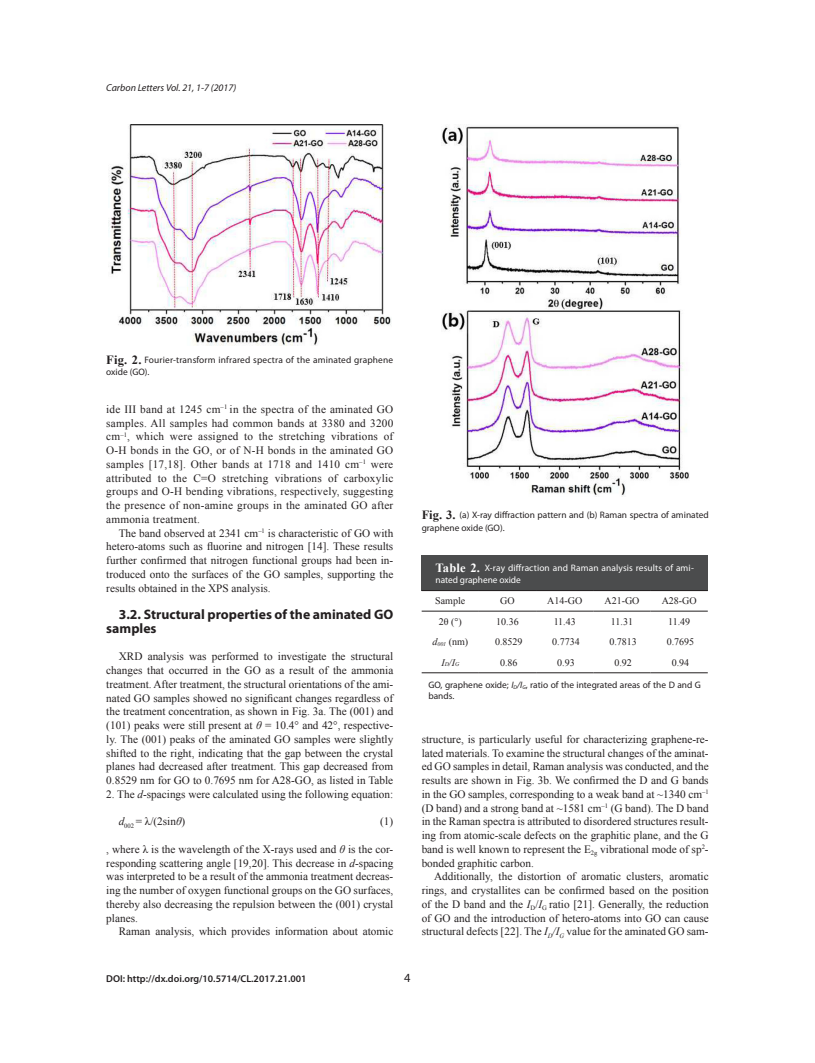
<style>
.page{position:relative;width:815px;height:1063px;background:#fff}
.page>*{position:absolute;margin:0;border:0;box-sizing:border-box;transform-origin:0 0}
.본문중-1{font:700 13.75px/13.8px "Myriad Pro";color:#231f20}
.t1{font:12.5px "Myriad Pro";color:#231f20}
.본문{font:11.25px/13.8px "Times New Roman";color:#231f20;text-align:justify}
.Cellboby{font:10px "Times New Roman";color:#231f20}
.t2{font:600 10px "Myriad Pro";color:#231f20}
.t3{font:italic 10px "Myriad Pro";color:#231f20}
.Cellboby-2{font:italic 10px "Times New Roman";color:#231f20}
.Figure{font:9.38px/12.2px "Myriad Pro";color:#231f20}
.Table{font:9.38px/12.2px "Myriad Pro";letter-spacing:.015em;color:#fff}
.표밑설명{font:9.38px/11.2px "Myriad Pro";color:#231f20}
.s1{font-family:"Times New Roman";font-weight:700;font-size:12.5px}
.s2{font-style:italic}
.s3{font-style:italic;font-size:5.88px}
.s4{font-size:5.88px}
.s5{font-style:italic;font-size:5.5px}
</style>
<div class="page">
<img style="left:108px;top:124px;width:283px;height:221px">
<img style="left:441px;top:126px;width:248px;height:370px">
<div style="left:422px;top:555px;width:286px;height:36px;background:#4b4c4d"></div>
<hr style="left:422px;top:590px;width:57px;height:1px;background:#231f20">
<hr style="left:479px;top:590px;width:57px;height:1px;background:#231f20">
<hr style="left:536px;top:590px;width:57px;height:1px;background:#231f20">
<hr style="left:593px;top:590px;width:58px;height:1px;background:#231f20">
<hr style="left:651px;top:590px;width:57px;height:1px;background:#231f20">
<hr style="left:422px;top:611px;width:57px;height:1px;background:#231f20">
<hr style="left:479px;top:611px;width:57px;height:1px;background:#231f20">
<hr style="left:536px;top:611px;width:57px;height:1px;background:#231f20">
<hr style="left:593px;top:611px;width:58px;height:1px;background:#231f20">
<hr style="left:651px;top:611px;width:57px;height:1px;background:#231f20">
<hr style="left:422px;top:673px;width:57px;height:1px;background:#231f20">
<hr style="left:479px;top:673px;width:57px;height:1px;background:#231f20">
<hr style="left:536px;top:673px;width:57px;height:1px;background:#231f20">
<hr style="left:593px;top:673px;width:58px;height:1px;background:#231f20">
<hr style="left:651px;top:673px;width:57px;height:1px;background:#231f20">
<p class="t3" style="left:106px;top:82px;width:131px">Carbon Letters Vol. 21, 1-7 (2017)</p>
<p class="Figure" style="left:106px;top:354px;width:288px"><span class="s1">Fig. 2.</span> Fourier-transform infrared spectra of the aminated graphene oxide (GO).</p>
<p class="본문" style="left:106px;top:402px;width:289px">ide III band at 1245 cm<sup>–1</sup> in the spectra of the aminated GO samples. All samples had common bands at 3380 and 3200 cm<sup>–1</sup>, which were assigned to the stretching vibrations of O-H bonds in the GO, or of N-H bonds in the aminated GO samples [17,18]. Other bands at 1718 and 1410 cm<sup>–1</sup> were attributed to the C=O stretching vibrations of carboxylic groups and O-H bending vibrations, respectively, suggesting the presence of non-amine groups in the aminated GO after ammonia treatment.</p>
<p class="본문" style="left:106px;top:526px;width:289px;text-indent:12px">The band observed at 2341 cm<sup>–1</sup> is characteristic of GO with hetero-atoms such as fluorine and nitrogen [14]. These results further confirmed that nitrogen functional groups had been in&shy;troduced onto the surfaces of the GO samples, supporting the results obtained in the XPS analysis.</p>
<p class="본문중-1" style="left:106px;top:607px;width:289px;text-indent:12px">3.2. Structural properties of the aminated GO samples</p>
<p class="본문" style="left:106px;top:649px;width:289px;text-indent:12px">XRD analysis was performed to investigate the structural changes that occurred in the GO as a result of the ammonia treatment. After treatment, the structural orientations of the ami&shy;nated GO samples showed no significant changes regardless of the treatment concentration, as shown in Fig. 3a. The (001) and (101) peaks were still present at <span class="s2">θ</span> = 10.4° and 42°, respective&shy;ly. The (001) peaks of the aminated GO samples were slightly shifted to the right, indicating that the gap between the crystal planes had decreased after treatment. This gap decreased from 0.8529 nm for GO to 0.7695 nm for A28-GO, as listed in Table</p>
<p class="본문" style="left:106px;top:787px;width:289px">2. The <span class="s2">d</span>-spacings were calculated using the following equation:</p>
<p class="본문" style="left:119px;top:814px;width:68px"><span class="s2">d</span><sub>002</sub> = λ/(2sin<span class="s2">θ</span>)</p>
<p class="본문" style="left:380px;top:814px;width:15px">(1)</p>
<p class="본문" style="left:106px;top:842px;width:289px">, where λ is the wavelength of the X-rays used and <span class="s2">θ</span> is the cor&shy;responding scattering angle [19,20]. This decrease in <span class="s2">d</span>-spacing was interpreted to be a result of the ammonia treatment decreas&shy;ing the number of oxygen functional groups on the GO surfaces, thereby also decreasing the repulsion between the (001) crystal planes.</p>
<p class="본문" style="left:119px;top:924px;width:276px">Raman analysis, which provides information about atomic</p>
<p class="Figure" style="left:422px;top:509px;width:289px"><span class="s1">Fig. 3.</span> (a) X-ray diffraction pattern and (b) Raman spectra of aminated graphene oxide (GO).</p>
<p class="Table" style="left:435px;top:561px;width:260px"><span class="s1">Table 2.</span> X-ray diffraction and Raman analysis results of ami&shy;nated graphene oxide</p>
<p class="Cellboby" style="left:435px;top:594px;width:31px">Sample</p>
<p class="Cellboby" style="left:500px;top:594px;width:16px">GO</p>
<p class="Cellboby" style="left:547px;top:594px;width:36px">A14-GO</p>
<p class="Cellboby" style="left:604px;top:594px;width:36px">A21-GO</p>
<p class="Cellboby" style="left:662px;top:594px;width:36px">A28-GO</p>
<p class="Cellboby" style="left:439px;top:615px;width:24px">2θ (°)</p>
<p class="Cellboby" style="left:496px;top:615px;width:24px">10.36</p>
<p class="Cellboby" style="left:554px;top:615px;width:24px">11.43</p>
<p class="Cellboby" style="left:611px;top:615px;width:24px">11.31</p>
<p class="Cellboby" style="left:668px;top:615px;width:24px">11.49</p>
<p class="Cellboby" style="left:432px;top:635px;width:37px"><span class="s2">d</span><span class="s3">001</span> (nm)</p>
<p class="Cellboby" style="left:495px;top:635px;width:29px">0.8529</p>
<p class="Cellboby" style="left:552px;top:635px;width:29px">0.7734</p>
<p class="Cellboby" style="left:609px;top:635px;width:29px">0.7813</p>
<p class="Cellboby" style="left:667px;top:635px;width:29px">0.7695</p>
<p class="Cellboby-2" style="left:441px;top:656px;width:19px">I<span class="s4">D</span>/I<span class="s4">G</span></p>
<p class="Cellboby" style="left:500px;top:656px;width:19px">0.86</p>
<p class="Cellboby" style="left:557px;top:656px;width:19px">0.93</p>
<p class="Cellboby" style="left:614px;top:656px;width:19px">0.92</p>
<p class="Cellboby" style="left:672px;top:656px;width:19px">0.94</p>
<p class="표밑설명" style="left:428px;top:679px;width:274px">GO, graphene oxide; <span class="s2">I</span><span class="s5">D</span><span class="s2">/I</span><span class="s5">G</span>, ratio of the integrated areas of the D and G bands.</p>
<p class="본문" style="left:422px;top:732px;width:289px">structure, is particularly useful for characterizing graphene-re&shy;lated materials. To examine the structural changes of the aminat&shy;ed GO samples in detail, Raman analysis was conducted, and the results are shown in Fig. 3b. We confirmed the D and G bands in the GO samples, corresponding to a weak band at ~1340 cm<sup>–1 </sup>(D band) and a strong band at ~1581 cm<sup>–1</sup> (G band). The D band in the Raman spectra is attributed to disordered structures result&shy;ing from atomic-scale defects on the graphitic plane, and the G band is well known to represent the E<sub>2g</sub> vibrational mode of sp<sup>2</sup>- bonded graphitic carbon.</p>
<p class="본문" style="left:422px;top:869px;width:289px;text-indent:12px">Additionally, the distortion of aromatic clusters, aromatic rings, and crystallites can be confirmed based on the position of the D band and the <span class="s2">I</span><sub>D</sub>/<span class="s2">I</span><sub>G</sub> ratio [21]. Generally, the reduction of GO and the introduction of hetero-atoms into GO can cause structural defects [22]. The <span class="s2">I</span><sub>D</sub><span class="s2">/I</span><sub>G</sub> value for the aminated GO sam-</p>
<p class="t2" style="left:106px;top:972px;width:202px">DOI: http://dx.doi.org/10.5714/CL.2017.21.001</p>
<p class="t1" style="left:404px;top:970px;width:8px">4</p>
</div>
